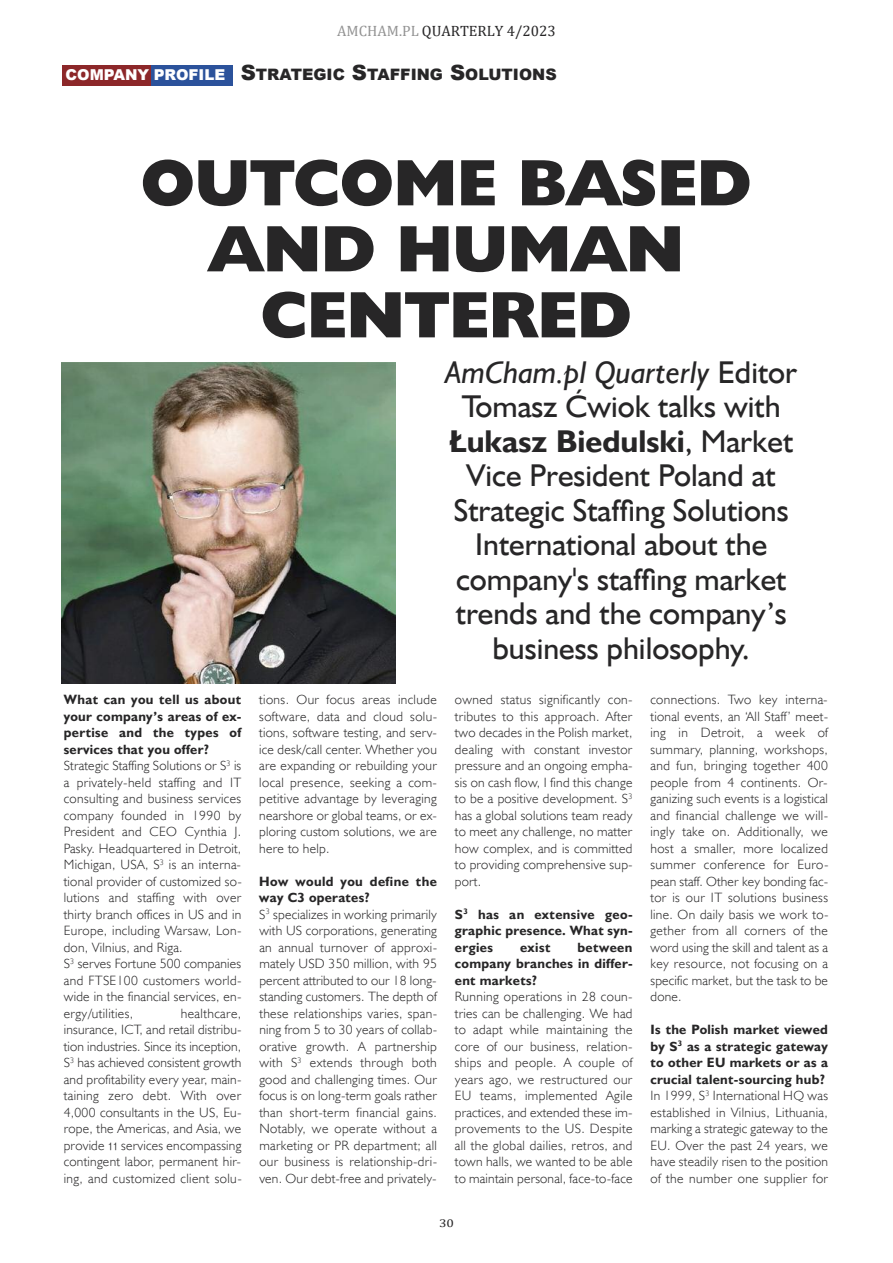
<style>
.page{position:relative;width:893px;height:1263px;background:#fff}
.page>*{position:absolute;margin:0;border:0;box-sizing:border-box;transform-origin:0 0}
.t1{font:66px/66px "Humanst 521 X Bd EU";color:#272627;text-align:center}
.t2{font:31.5px/34.5px "Humanst 521 EU";color:#272627;text-align:center}
.t3{font:900 15.75px "Arial";color:#272627}
.t4{font:15px "Cambria Math";color:#272627}
.t5{font:13.5px/16.5px "Humanst 521 Lt EU";letter-spacing:.02em;color:#272627;text-align:justify}
.t6{font:700 13.5px/16.5px "Humanst 521 EU";letter-spacing:.02em;color:#272627;text-align:justify}
.t7{font:11.25px "Cambria Math";color:#272627;scale:1.2 1}
.s1{color:#939393}
.s2{font-size:15px;color:#fff}
.s3{font-size:21px}
.s4{font-family:"Helvetica CY Plain";font-size:10.5px}
.s5{font-style:italic}
.s6{font-weight:700}
</style>
<div class="page">
<div style="left:63px;top:66px;width:88px;height:20px;background:#8c2729"></div>
<div style="left:151px;top:66px;width:82px;height:20px;background:#2b529b"></div>
<img style="left:61px;top:363px;width:335px;height:320px">
<p class="t4" style="left:337px;top:25px;width:220px"><span class="s1">AMCHAM.PL</span> QUARTERLY 4/2023</p>
<p class="t3" style="left:66px;top:63px;width:493px"><span class="s2">COMPANY PROFILE</span> <span class="s3">S</span>TRATEGIC <span class="s3">S</span>TAFFING <span class="s3">S</span>OLUTIONS</p>
<h1 class="t1" style="left:141px;top:148px;width:612px">OUTCOME BASED<br>AND HUMAN<br>CENTERED</h1>
<p class="t6" style="left:64px;top:691px;width:179px">What can you tell us about your company’s areas of ex&shy;pertise and the types of services that you offer?</p>
<p class="t5" style="left:64px;top:757px;width:180px;text-align:left">Strategic Staffing Solutions or S<sup>3</sup> is a privately-held staffing and IT consulting and business services company founded in 1990 by<br>President and CEO Cynthia J.<br>Pasky. Headquartered in Detroit,<br>Michigan, USA, S<sup>3</sup> is an interna&shy;tional provider of customized so&shy;lutions and staffing with over thirty branch offices in US and in<br>Europe, including Warsaw, Lon&shy;don, Vilnius, and Riga.<br>S<sup>3</sup> serves Fortune 500 companies and FTSE100 customers world&shy;wide in the financial services, en&shy;ergy/utilities,</p>
<p class="t5" style="left:64px;top:1005px;width:180px;text-indent:117px">healthcare, insurance, ICT, and retail distribu&shy;tion industries. Since its inception, S<sup>3</sup> has achieved consistent growth and profitability every year, main&shy;taining zero debt. With over 4,000 consultants in the US, Eu&shy;rope, the Americas, and Asia, we provide <span class="s4">11</span> services encompassing contingent labor, permanent hir&shy;ing, and customized client solu-</p>
<h2 class="t2" style="left:445px;top:354px;width:353px"><span class="s5">AmCham.pl Quarterly</span> Editor<br>Tomasz Ćwiok talks with<br><span class="s6">Łukasz Biedulski</span>, Market<br>Vice President Poland at<br>Strategic Staffing Solutions<br>International about the company's staffing market trends and the company’s business philosophy.</h2>
<p class="t5" style="left:259px;top:691px;width:180px">tions. Our focus areas include software, data and cloud solu&shy;tions, software testing, and serv&shy;ice desk/call center. Whether you are expanding or rebuilding your local presence, seeking a com&shy;petitive advantage by leveraging nearshore or global teams, or ex&shy;ploring custom solutions, we are here to help.</p>
<p class="t6" style="left:259px;top:873px;width:179px">How would you define the way C3 operates?</p>
<p class="t5" style="left:259px;top:906px;width:179px">S<sup>3</sup> specializes in working primarily with US corporations, generating an annual turnover of approxi&shy;mately USD 350 million, with 95 percent attributed to our 18 long&shy;standing customers. The depth of these relationships varies, span&shy;ning from 5 to 30 years of collab&shy;orative growth. A partnership with S<sup>3</sup> extends through both good and challenging times. Our focus is on long-term goals rather than short-term financial gains.<br>Notably, we operate without a marketing or PR department; all our business is relationship-dri&shy;ven. Our debt-free and privately-</p>
<p class="t5" style="left:455px;top:691px;width:179px">owned status significantly con&shy;tributes to this approach. After two decades in the Polish market, dealing with constant investor pressure and an ongoing empha&shy;sis on cash flow, I find this change to be a positive development. S<sup>3 </sup>has a global solutions team ready to meet any challenge, no matter how complex, and is committed to providing comprehensive sup&shy;port.</p>
<p class="t6" style="left:455px;top:906px;width:180px">S<sup>3</sup> has an extensive geo&shy;graphic presence. What syn&shy;ergies</p>
<p class="t6" style="left:520px;top:939px;width:32px">exist</p>
<p class="t6" style="left:455px;top:939px;width:179px;text-indent:123px">between company branches in differ&shy;ent markets?</p>
<p class="t5" style="left:455px;top:988px;width:179px">Running operations in 28 coun&shy;tries can be challenging. We had to adapt while maintaining the core of our business, relation&shy;ships and people. A couple of years ago, we restructured our EU teams, implemented Agile practices, and extended these im&shy;provements to the US. Despite all the global dailies, retros, and town halls, we wanted to be able to maintain personal, face-to-face</p>
<p class="t7" style="left:439px;top:1218px;width:14px">30</p>
<p class="t5" style="left:650px;top:691px;width:180px">connections. Two key interna&shy;tional events, an ‘All Staff’ meet&shy;ing in Detroit, a week of summary, planning, workshops, and fun, bringing together 400 people from 4 continents. Or&shy;ganizing such events is a logistical and financial challenge we will&shy;ingly take on. Additionally, we host a smaller, more localized summer conference for Euro&shy;pean staff. Other key bonding fac&shy;tor is our IT solutions business line. On daily basis we work to&shy;gether from all corners of the word using the skill and talent as a key resource, not focusing on a specific market, but the task to be done.</p>
<p class="t6" style="left:650px;top:1021px;width:179px">Is the Polish market viewed by S<sup>3</sup> as a strategic gateway to other EU markets or as a crucial talent-sourcing hub?</p>
<p class="t5" style="left:650px;top:1087px;width:179px">In 1999, S<sup>3</sup> International HQ was established in Vilnius, Lithuania, marking a strategic gateway to the EU. Over the past 24 years, we have steadily risen to the position of the number one supplier for</p>
</div>
